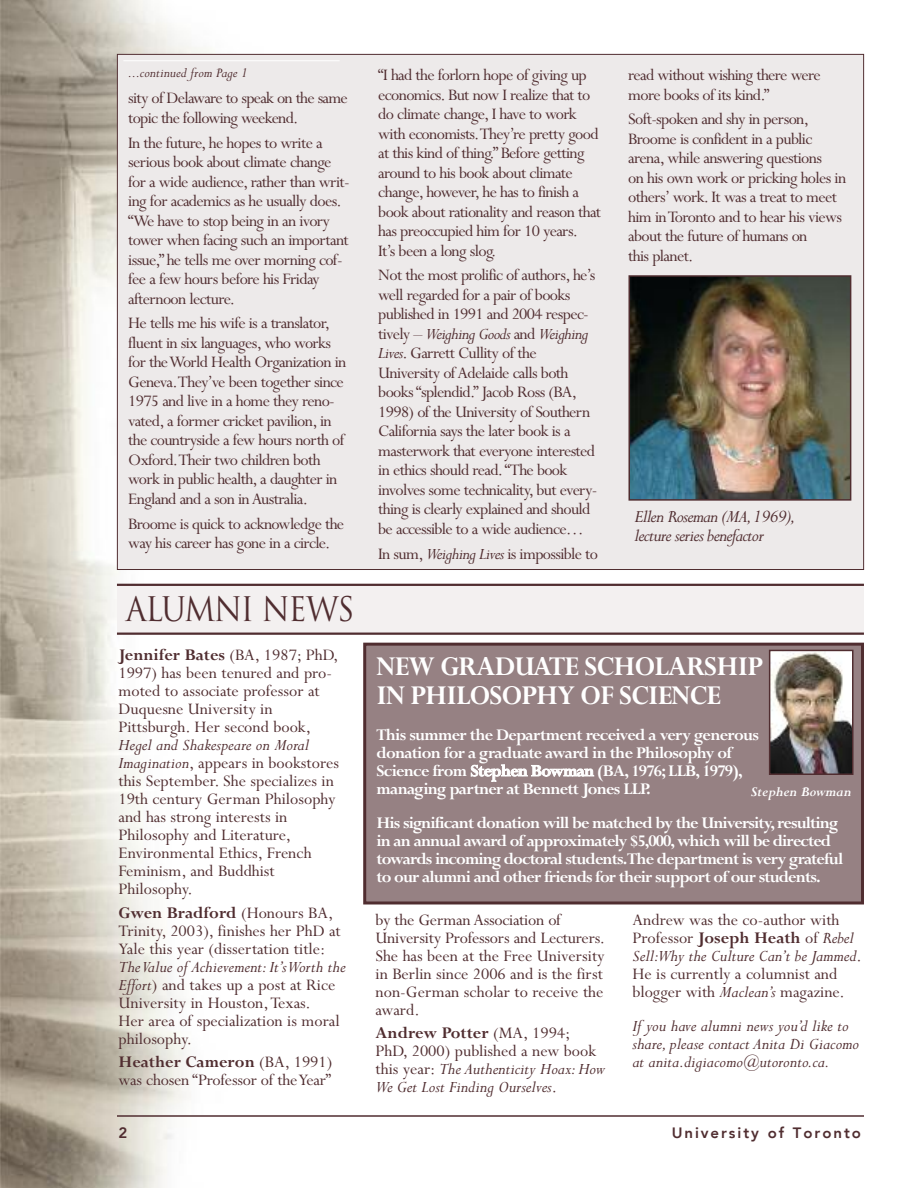
<style>
.page{position:relative;width:918px;height:1188px;background:#fff}
.page>*{position:absolute;margin:0;border:0;box-sizing:border-box;transform-origin:0 0}
.t1{font:33px "Trajan Pro";letter-spacing:-.045em;color:#502d30;scale:.9 1}
.t2{font:700 30px/28.5px "Perpetua";letter-spacing:-.025em;color:#fff;scale:.95 1}
.t3{font:italic 19.5px/19.5px "Perpetua";letter-spacing:-.035em;color:#502d30}
.t4{font:18px/19.5px "Perpetua";letter-spacing:-.035em;color:#502d30}
.t5{font:18px/18px "Perpetua";color:#502d30}
.t6{font:700 18px/18px "Perpetua";letter-spacing:-.05em;color:#fff}
.t7{font:italic 18px/18px "Perpetua";color:#502d30}
.t8{font:18px/18px "Perpetua";letter-spacing:-.015em;color:#502d30}
.t9{font:italic 15px "Perpetua";color:#502d30}
.t10{font:800 15px "Avenir LT";letter-spacing:.13em;color:#502d30}
.t11{font:italic 700 15px "Perpetua";color:#fff}
.s1{font-weight:700}
.s2{font-style:italic}
.s3{font-weight:700;font-style:normal}
.s4{font-style:normal}
</style>
<div class="page">
<img style="left:0;top:0;width:375px;height:1188px">
<div style="left:118px;top:55px;width:745px;height:514px;background:#edeaea"></div>
<hr style="left:117px;top:1115px;width:747px;height:2px;background:#502d30">
<hr style="left:123px;top:60px;width:217px;height:1px;background:#fff">
<img style="left:631px;top:278px;width:217px;height:220px">
<div style="left:628px;top:275px;width:223px;height:226px;border:2px solid #502d30"></div>
<div style="left:117px;top:585px;width:747px;height:48px;background:#f3f0f0"></div>
<hr style="left:117px;top:633px;width:747px;height:2px;background:#502d30">
<hr style="left:117px;top:584px;width:747px;height:2px;background:#502d30">
<div style="left:365px;top:644px;width:497px;height:259px;background:#968183"></div>
<div style="left:363px;top:643px;width:501px;height:261px;border:3px solid #502d30"></div>
<img style="left:772px;top:653px;width:79px;height:119px">
<div style="left:769px;top:650px;width:85px;height:125px;border:2px solid #502d30"></div>
<p class="t9" style="left:128px;top:68px;width:121px">...continued from Page 1</p>
<p class="t4" style="left:128px;top:90px;width:221px">sity of Delaware to speak on the same topic the following weekend.</p>
<p class="t4" style="left:128px;top:134px;width:223px">In the future, he hopes to write a serious book about climate change for a wide audience, rather than writ&shy;ing for academics as he usually does. “We have to stop being in an ivory tower when facing such an important issue,” he tells me over morning cof&shy;fee a few hours before his Friday afternoon lecture.</p>
<p class="t4" style="left:128px;top:315px;width:220px">He tells me his wife is a translator, fluent in six languages, who works for theWorld Health Organization in Geneva.They’ve been together since 1975 and live in a home they reno&shy;vated, a former cricket pavilion, in the countryside a few hours north of Oxford.Their two children both work in public health, a daughter in England and a son inAustralia.</p>
<p class="t4" style="left:128px;top:516px;width:218px">Broome is quick to acknowledge the way his career has gone in a circle.</p>
<h1 class="t1" style="left:126px;top:596px;width:255px">ALUMNI NEWS</h1>
<p class="t5" style="left:118px;top:648px;width:221px"><span class="s1">Jennifer Bates</span> (BA, 1987; PhD,<br>1997) has been tenured and pro&shy;moted to associate professor at<br>Duquesne University in<br>Pittsburgh. Her second book,</p>
<p class="t5" style="left:119px;top:738px;width:222px"><span class="s2">Hegel and Shakespeare on Moral<br>Imagination</span>, appears in bookstores this September. She specializes in<br>19th century German Philosophy and has strong interests in<br>Philosophy and Literature,<br>Environmental Ethics, French<br>Feminism, and Buddhist<br>Philosophy.</p>
<p class="t5" style="left:119px;top:905px;width:224px"><span class="s1">Gwen Bradford</span> (Honours BA,<br>Trinity, 2003), finishes her PhD at<br>Yale this year (dissertation title:</p>
<p class="t5" style="left:119px;top:959px;width:229px"><span class="s2">TheValue of Achievement: It’sWorth the<br>Effort</span>) and takes up a post at Rice<br>University in Houston,Texas.<br>Her area of specialization is moral philosophy.</p>
<p class="t8" style="left:119px;top:1055px;width:215px"><span class="s1">Heather Cameron</span> (BA, 1991) was chosen “Professor of theYear”</p>
<p class="t4" style="left:378px;top:67px;width:224px">“I had the forlorn hope of giving up economics. But now I realize that to do climate change, I have to work with economists.They’re pretty good at this kind of thing.” Before getting around to his book about climate change, however, he has to finish a book about rationality and reason that has preoccupied him for 10 years.<br>It’s been a long slog.</p>
<p class="t4" style="left:378px;top:267px;width:221px">Not the most prolific of authors, he’s well regarded for a pair of books published in 1991 and 2004 respec&shy;tively – <span class="s2">Weighing Goods</span> and <span class="s2">Weighing Lives</span>. Garrett Cullity of the University ofAdelaide calls both books “splendid.” Jacob Ross (BA, 1998) of the University of Southern California says the later book is a masterwork that everyone interested in ethics should read.“The book involves some technicality, but every&shy;thing is clearly explained and should be accessible to a wide audience…</p>
<p class="t4" style="left:378px;top:546px;width:221px">In sum, <span class="s2">Weighing Lives</span> is impossible to</p>
<p class="t4" style="left:628px;top:67px;width:194px">read without wishing there were more books of its kind.”</p>
<p class="t4" style="left:628px;top:111px;width:219px">Soft-spoken and shy in person,<br>Broome is confident in a public arena, while answering questions<br>on his own work or pricking holes in others’ work. It was a treat to meet him inToronto and to hear his views about the future of humans on<br>this planet.</p>
<p class="t3" style="left:634px;top:509px;width:163px">Ellen Roseman (MA,1969), lecture series benefactor</p>
<h2 class="t2" style="left:377px;top:655px;width:408px">NEW GRADUATE SCHOLARSHIP<br>IN PHILOSOPHY OF SCIENCE</h2>
<p class="t6" style="left:376px;top:728px;width:384px">This summer the Department received a very generous donation for a graduate award in the Philosophy of Science from Stephen Bowman (BA, 1976; LLB, 1979), managing partner at Bennett Jones LLP.</p>
<p class="t6" style="left:376px;top:816px;width:468px">His significant donation will be matched by the University, resulting in an annual award of approximately $5,000, which will be directed towards incoming doctoral students.The department is very grateful to our alumni and other friends for their support of our students.</p>
<p class="t11" style="left:751px;top:786px;width:102px">Stephen Bowman</p>
<p class="t5" style="left:376px;top:912px;width:231px">by the German Association of<br>University Professors and Lecturers.<br>She has been at the Free University in Berlin since 2006 and is the first non-German scholar to receive the award.</p>
<p class="t7" style="left:376px;top:1026px;width:231px"><span class="s3">Andrew Potter</span> <span class="s4">(MA, 1994;<br>PhD, 2000) published a new book this year:</span> The Authenticity Hoax:How<br>We Get Lost Finding Ourselves<span class="s4">.</span></p>
<p class="t5" style="left:633px;top:912px;width:231px">Andrew was the co-author with<br>Professor <span class="s1">Joseph Heath</span> of <span class="s2">Rebel<br>Sell:Why the Culture Can’t be Jammed</span>.<br>He is currently a columnist and blogger with <span class="s2">Maclean’s</span> magazine.</p>
<p class="t7" style="left:633px;top:1019px;width:228px">If you have alumni news you’d like to share,please contact Anita Di Giacomo at anita.digiacomo@utoronto.ca.</p>
<p class="t10" style="left:118px;top:1127px;width:10px">2</p>
<p class="t10" style="left:672px;top:1127px;width:191px">University of Toronto</p>
</div>
